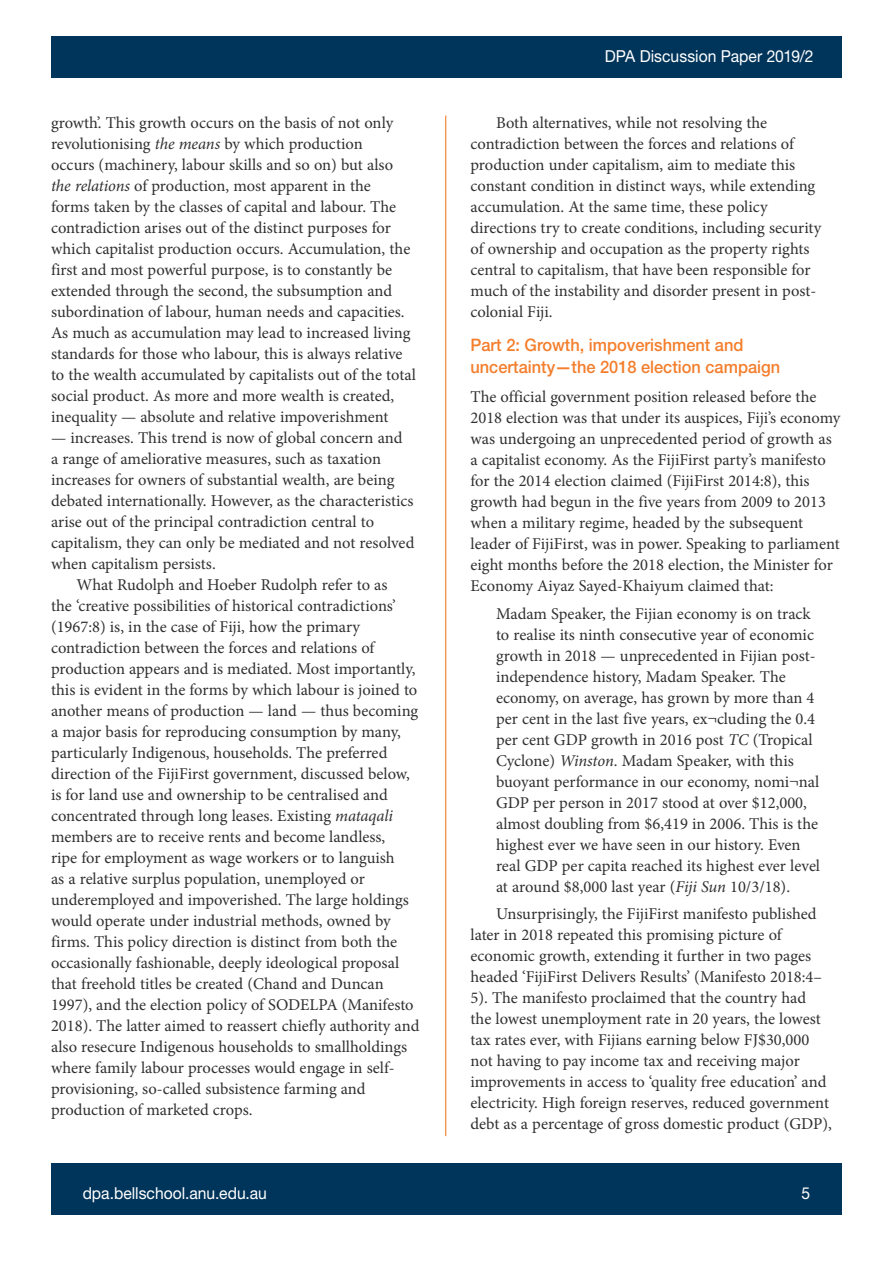
<style>
.page{position:relative;width:893px;height:1263px;background:#fff}
.page>*{position:absolute;margin:0;border:0;box-sizing:border-box;transform-origin:0 0}
.HEADING_1{font:500 17.25px/21.8px "Helvetica Neue LT Std";color:#f47e2c;scale:.95 1}
.PARA_2{font:16.5px/21px "Minion Pro";color:#312f30}
.BLOCK_QUOTE{font:16.5px/21px "Minion Pro";color:#312f30}
.PARA_1{font:16.5px/21px "Minion Pro";color:#312f30}
.t1{font:16.5px "Helvetica Neue LT Std";color:#fff;scale:.95 1}
.s1{font-style:italic}
</style>
<div class="page">
<div style="left:51px;top:1164px;width:791px;height:51px;background:#00355b"></div>
<hr style="left:445px;top:116px;width:1px;height:1020px;background:#f47e2c">
<div style="left:51px;top:36px;width:791px;height:42px;background:#00355b"></div>
<p class="PARA_2" style="left:51px;top:112px;width:366px">growth’. This growth occurs on the basis of not only revolutionising <span class="s1">the means</span> by which production<br>occurs (machinery, labour skills and so on) but also <span class="s1">the relations</span> of production, most apparent in the<br>forms taken by the classes of capital and labour. The contradiction arises out of the distinct purposes for which capitalist production occurs. Accumulation, the first and most powerful purpose, is to constantly be extended through the second, the subsumption and subordination of labour, human needs and capacities.<br>As much as accumulation may lead to increased living standards for those who labour, this is always relative to the wealth accumulated by capitalists out of the total social product. As more and more wealth is created, inequality — absolute and relative impoverishment</p>
<p class="PARA_2" style="left:51px;top:427px;width:365px">— increases. This trend is now of global concern and<br>a range of ameliorative measures, such as taxation increases for owners of substantial wealth, are being debated internationally. However, as the characteristics arise out of the principal contradiction central to capitalism, they can only be mediated and not resolved when capitalism persists.</p>
<p class="PARA_2" style="left:51px;top:574px;width:370px;text-indent:26px">What Rudolph and Hoeber Rudolph refer to as<br>the ‘creative possibilities of historical contradictions’ (1967:8) is, in the case of Fiji, how the primary contradiction between the forces and relations of production appears and is mediated. Most importantly, this is evident in the forms by which labour is joined to another means of production — land — thus becoming a major basis for reproducing consumption by many, particularly Indigenous, households. The preferred direction of the FijiFirst government, discussed below, is for land use and ownership to be centralised and concentrated through long leases. Existing <span class="s1">mataqali </span>members are to receive rents and become landless,<br>ripe for employment as wage workers or to languish<br>as a relative surplus population, unemployed or underemployed and impoverished. The large holdings would operate under industrial methods, owned by firms. This policy direction is distinct from both the occasionally fashionable, deeply ideological proposal that freehold titles be created (Chand and Duncan 1997), and the election policy of SODELPA (Manifesto 2018). The latter aimed to reassert chiefly authority and also resecure Indigenous households to smallholdings where family labour processes would engage in self&shy;provisioning, so-called subsistence farming and production of marketed crops.</p>
<p class="t1" style="left:605px;top:47px;width:221px">DPA Discussion Paper 2019/2</p>
<p class="PARA_2" style="left:470px;top:112px;width:352px;text-indent:26px">Both alternatives, while not resolving the contradiction between the forces and relations of production under capitalism, aim to mediate this constant condition in distinct ways, while extending accumulation. At the same time, these policy directions try to create conditions, including security of ownership and occupation as the property rights central to capitalism, that have been responsible for much of the instability and disorder present in post&shy;colonial Fiji.</p>
<p class="HEADING_1" style="left:470px;top:334px;width:327px">Part 2: Growth, impoverishment and uncertainty—the 2018 election campaign</p>
<p class="PARA_1" style="left:470px;top:387px;width:371px">The official government position released before the 2018 election was that under its auspices, Fiji’s economy was undergoing an unprecedented period of growth as a capitalist economy. As the FijiFirst party’s manifesto for the 2014 election claimed (FijiFirst 2014:8), this growth had begun in the five years from 2009 to 2013 when a military regime, headed by the subsequent leader of FijiFirst, was in power. Speaking to parliament eight months before the 2018 election, the Minister for Economy Aiyaz Sayed-Khaiyum claimed that:</p>
<p class="BLOCK_QUOTE" style="left:496px;top:603px;width:326px">Madam Speaker, the Fijian economy is on track to realise its ninth consecutive year of economic growth in 2018 — unprecedented in Fijian post&shy;independence history, Madam Speaker. The economy, on average, has grown by more than 4 per cent in the last five years, ex¬cluding the 0.4 per cent GDP growth in 2016 post <span class="s1">TC</span> (Tropical Cyclone) <span class="s1">Winston</span>. Madam Speaker, with this buoyant performance in our economy, nomi¬nal GDP per person in 2017 stood at over $12,000, almost doubling from $6,419 in 2006. This is the highest ever we have seen in our history. Even real GDP per capita reached its highest ever level at around $8,000 last year (<span class="s1">Fiji Sun</span> 10/3/18).</p>
<p class="PARA_2" style="left:470px;top:903px;width:363px;text-indent:26px">Unsurprisingly, the FijiFirst manifesto published later in 2018 repeated this promising picture of economic growth, extending it further in two pages headed ‘FijiFirst Delivers Results’ (Manifesto 2018:4– 5). The manifesto proclaimed that the country had<br>the lowest unemployment rate in 20 years, the lowest tax rates ever, with Fijians earning below FJ$30,000 not having to pay income tax and receiving major improvements in access to ‘quality free education’ and electricity. High foreign reserves, reduced government debt as a percentage of gross domestic product (GDP),</p>
<p class="t1" style="left:83px;top:1183px;width:195px">dpa.bellschool.anu.edu.au</p>
<p class="t1" style="left:801px;top:1183px;width:11px">5</p>
</div>
